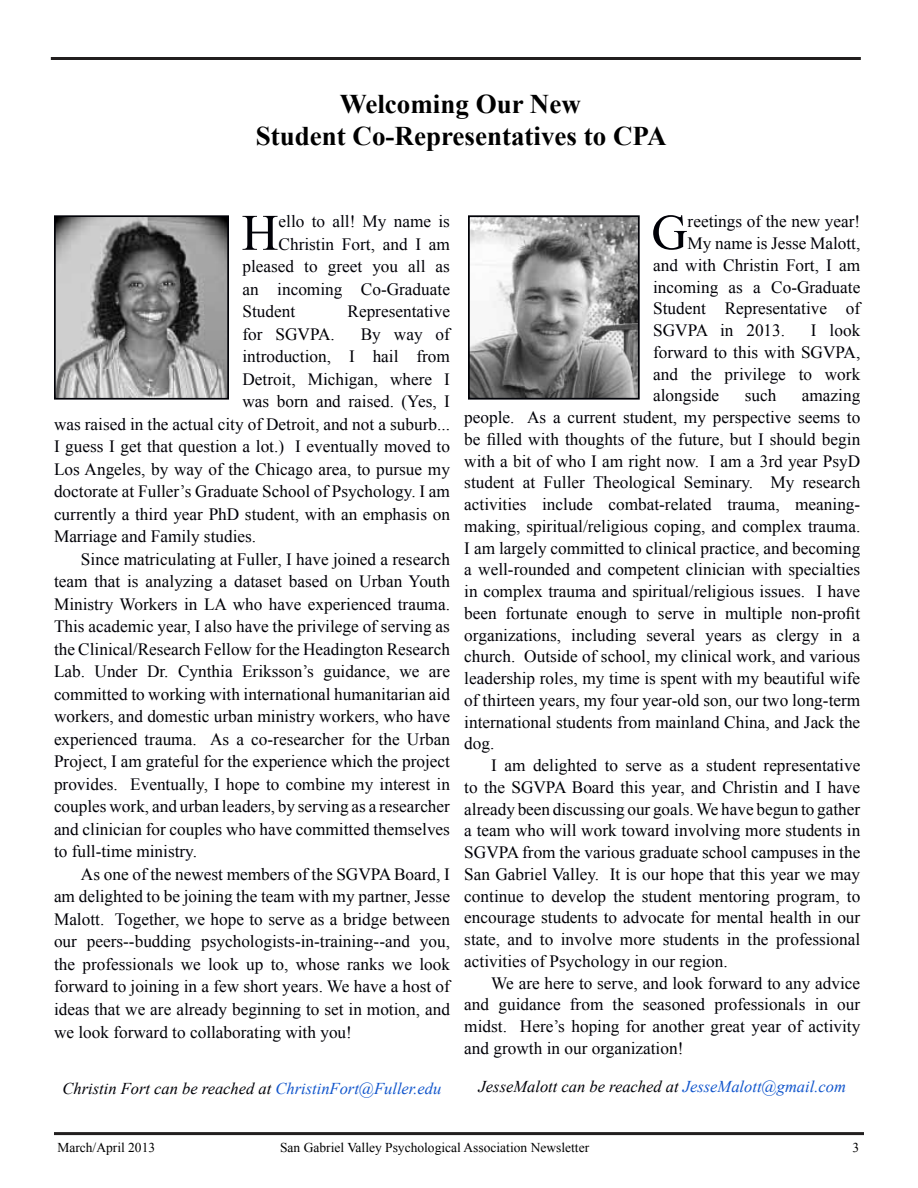
<style>
.page{position:relative;width:918px;height:1188px;background:#fff}
.page>*{position:absolute;margin:0;border:0;box-sizing:border-box;transform-origin:0 0}
.t1{font:51.3px "Times New Roman";color:#000107}
.t2{font:50.1px "Times New Roman";color:#000107}
.t3{font:700 27px/32.4px "Times New Roman";color:#000;text-align:center}
.t4{font:17.25px/21.8px "Times New Roman";color:#000107;text-align:justify}
.t5{font:italic 16.5px "Times New Roman";color:#000107}
.t6{font:13.5px "Times New Roman";color:#000}
.s1{color:#15c}
</style>
<div class="page">
<hr style="left:54px;top:1132px;width:810px;height:3px;background:#221f1f">
<hr style="left:51px;top:57px;width:810px;height:3px;background:#221f1f">
<img style="left:57px;top:218px;width:169px;height:179px">
<div style="left:54px;top:215px;width:175px;height:185px;border:2px solid #000107"></div>
<img style="left:471px;top:218px;width:166px;height:179px">
<div style="left:468px;top:215px;width:172px;height:185px;border:2px solid #000107"></div>
<h3 class="t3" style="left:256px;top:87px;width:412px">Welcoming Our New<br>Student Co-Representatives to CPA</h3>
<h1 class="t1" style="left:242px;top:198px;width:38px">H</h1>
<p class="t4" style="left:279px;top:210px;width:173px">ello to all! My name is</p>
<p class="t4" style="left:279px;top:233px;width:173px">Christin Fort, and I am</p>
<p class="t4" style="left:242px;top:255px;width:209px">pleased to greet you all as</p>
<p class="t4" style="left:242px;top:278px;width:209px">an incoming Co-Graduate</p>
<p class="t4" style="left:242px;top:300px;width:54px">Student</p>
<p class="t4" style="left:348px;top:300px;width:104px">Representative</p>
<p class="t4" style="left:242px;top:323px;width:94px">for SGVPA.</p>
<p class="t4" style="left:361px;top:323px;width:91px">By way of</p>
<p class="t4" style="left:242px;top:345px;width:209px">introduction, I hail from</p>
<p class="t4" style="left:242px;top:368px;width:209px">Detroit, Michigan, where I</p>
<p class="t4" style="left:242px;top:390px;width:209px">was born and raised. (Yes, I</p>
<p class="t4" style="left:54px;top:413px;width:397px">was raised in the actual city of Detroit, and not a suburb...</p>
<p class="t4" style="left:54px;top:435px;width:397px">I guess I get that question a lot.) I eventually moved to</p>
<p class="t4" style="left:54px;top:458px;width:397px">Los Angeles, by way of the Chicago area, to pursue my</p>
<p class="t4" style="left:54px;top:480px;width:397px">doctorate at Fuller’s Graduate School of Psychology. I am</p>
<p class="t4" style="left:54px;top:503px;width:398px">currently a third year PhD student, with an emphasis on</p>
<p class="t4" style="left:54px;top:525px;width:204px">Marriage and Family studies.</p>
<p class="t4" style="left:81px;top:548px;width:371px">Since matriculating at Fuller, I have joined a research</p>
<p class="t4" style="left:54px;top:570px;width:398px">team that is analyzing a dataset based on Urban Youth</p>
<p class="t4" style="left:54px;top:593px;width:398px">Ministry Workers in LA who have experienced trauma.</p>
<p class="t4" style="left:54px;top:615px;width:398px">This academic year, I also have the privilege of serving as</p>
<p class="t4" style="left:54px;top:638px;width:397px">the Clinical/Research Fellow for the Headington Research</p>
<p class="t4" style="left:54px;top:660px;width:397px">Lab. Under Dr. Cynthia Eriksson’s guidance, we are</p>
<p class="t4" style="left:54px;top:683px;width:397px">committed to working with international humanitarian aid</p>
<p class="t4" style="left:54px;top:705px;width:398px">workers, and domestic urban ministry workers, who have</p>
<p class="t4" style="left:54px;top:728px;width:397px">experienced trauma. As a co-researcher for the Urban</p>
<p class="t4" style="left:54px;top:750px;width:398px">Project, I am grateful for the experience which the project</p>
<p class="t4" style="left:54px;top:773px;width:398px">provides. Eventually, I hope to combine my interest in</p>
<p class="t4" style="left:54px;top:795px;width:398px">couples work, and urban leaders, by serving as a researcher</p>
<p class="t4" style="left:54px;top:818px;width:398px">and clinician for couples who have committed themselves</p>
<p class="t4" style="left:54px;top:840px;width:145px">to full-time ministry.</p>
<p class="t4" style="left:81px;top:863px;width:370px">As one of the newest members of the SGVPA Board, I</p>
<p class="t4" style="left:54px;top:885px;width:397px">am delighted to be joining the team with my partner, Jesse</p>
<p class="t4" style="left:54px;top:908px;width:398px">Malott. Together, we hope to serve as a bridge between</p>
<p class="t4" style="left:54px;top:930px;width:397px">our peers--budding psychologists-in-training--and you,</p>
<p class="t4" style="left:54px;top:953px;width:398px">the professionals we look up to, whose ranks we look</p>
<p class="t4" style="left:54px;top:975px;width:398px">forward to joining in a few short years. We have a host of</p>
<p class="t4" style="left:54px;top:998px;width:397px">ideas that we are already beginning to set in motion, and</p>
<p class="t4" style="left:54px;top:1021px;width:299px">we look forward to collaborating with you!</p>
<p class="t5" style="left:63px;top:1077px;width:380px">Christin Fort can be reached at <span class="s1">ChristinFort@Fuller.edu</span></p>
<h2 class="t2" style="left:651px;top:199px;width:38px">G</h2>
<p class="t4" style="left:688px;top:210px;width:174px">reetings of the new year!</p>
<p class="t4" style="left:688px;top:232px;width:174px">My name is Jesse Malott,</p>
<p class="t4" style="left:653px;top:254px;width:209px">and with Christin Fort, I am</p>
<p class="t4" style="left:653px;top:276px;width:209px">incoming as a Co-Graduate</p>
<p class="t4" style="left:653px;top:297px;width:209px">Student Representative of</p>
<p class="t4" style="left:653px;top:319px;width:134px">SGVPA in 2013.</p>
<p class="t4" style="left:653px;top:319px;width:209px;text-indent:158px">I look forward to this with SGVPA, and the privilege to work alongside</p>
<p class="t4" style="left:464px;top:384px;width:398px;text-indent:338px">amazing people. As a current student, my perspective seems to be filled with thoughts of the future, but I should begin with a bit of who I am right now. I am a 3rd year PsyD student at Fuller Theological Seminary. My research activities include combat-related trauma, meaning&shy;making, spiritual/religious coping, and complex trauma.<br>I am largely committed to clinical practice, and becoming a well-rounded and competent clinician with specialties in complex trauma and spiritual/religious issues. I have been fortunate enough to serve in multiple non-profit organizations, including several years as clergy in a church. Outside of school, my clinical work, and various leadership roles, my time is spent with my beautiful wife of thirteen years, my four year-old son, our two long-term international students from mainland China, and Jack the dog.</p>
<p class="t4" style="left:464px;top:754px;width:398px;text-indent:27px">I am delighted to serve as a student representative to the SGVPA Board this year, and Christin and I have already been discussing our goals. We have begun to gather a team who will work toward involving more students in SGVPA from the various graduate school campuses in the San Gabriel Valley. It is our hope that this year we may continue to develop the student mentoring program, to encourage students to advocate for mental health in our state, and to involve more students in the professional activities of Psychology in our region.</p>
<p class="t4" style="left:464px;top:972px;width:398px;text-indent:27px">We are here to serve, and look forward to any advice and guidance from the seasoned professionals in our midst. Here’s hoping for another great year of activity and growth in our organization!</p>
<p class="t5" style="left:479px;top:1075px;width:369px">JesseMalott can be reached at <span class="s1">JesseMalott@gmail.com</span></p>
<p class="t4" style="left:745px;top:384px;width:33px">such</p>
<p class="t6" style="left:57px;top:1138px;width:99px">March/April 2013</p>
<p class="t6" style="left:280px;top:1138px;width:311px">San Gabriel Valley Psychological Association Newsletter</p>
<p class="t6" style="left:852px;top:1138px;width:8px">3</p>
</div>
